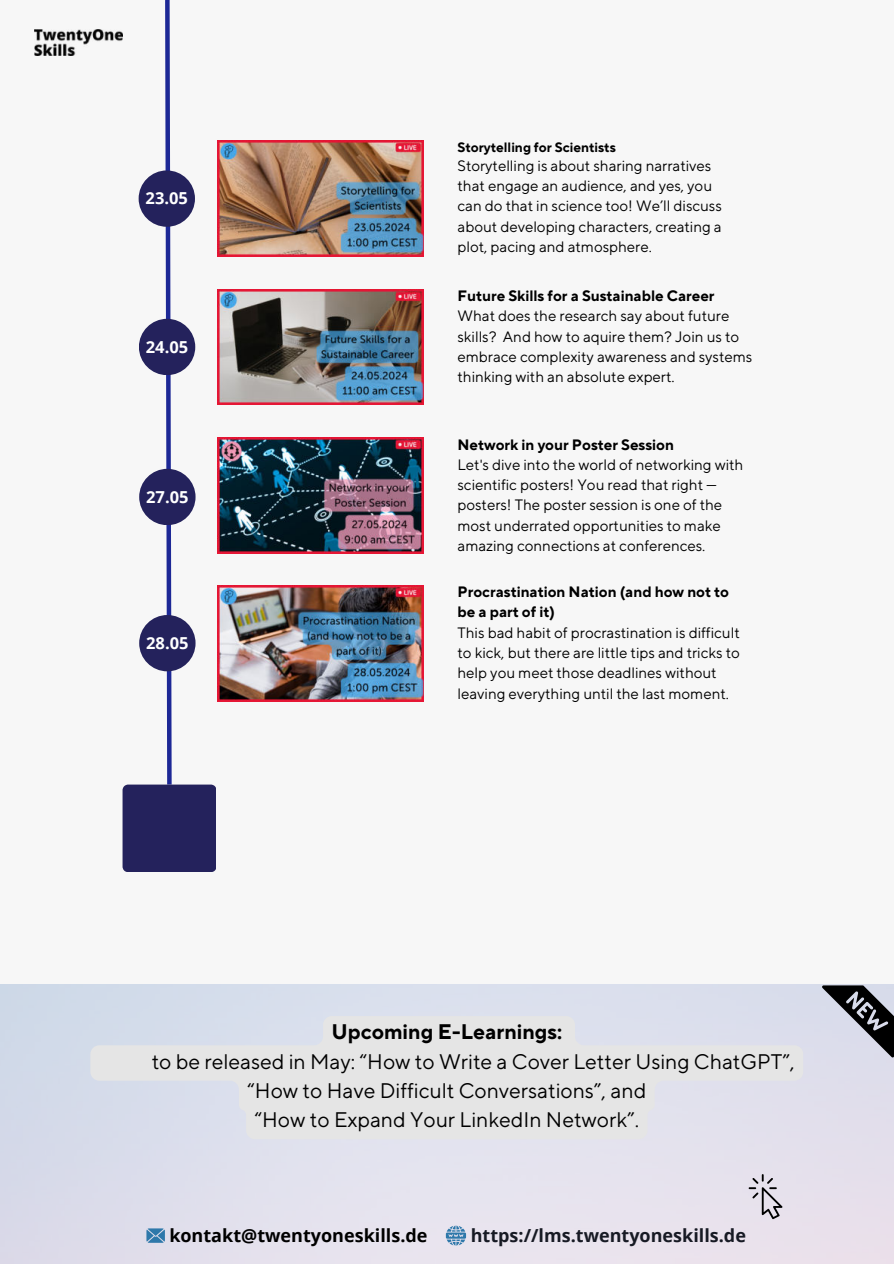
<style>
.page{position:relative;width:894px;height:1264px;background:#fff}
.page>*{position:absolute;margin:0;border:0;box-sizing:border-box;transform-origin:0 0}
.t1{font:21px "TT Norms Pro";color:#000}
.t2{font:700 21px "TT Norms Pro";color:#000}
.t3{font:700 18px "Open Sans";color:#171a24}
.t4{font:700 18px "Open Sans";color:#000}
.t5{font:700 16.5px "Open Sans";color:#fff}
.t6{font:15px/20.2px "TT Norms Pro";color:#000}
.t7{font:700 15px/20.2px "TT Norms Pro";color:#000}
.t8{font:700 13.5px "TT Norms Pro";color:#000}
</style>
<div class="page">
<div style="left:0;top:0;width:893px;height:1263px;background:#f7f7f7"></div>
<img style="left:0;top:984px;width:893px;height:279px">
<svg style="left:446px;top:1225px;width:20px;height:20px"></svg>
<svg style="left:146px;top:1228px;width:18px;height:14px"></svg>
<svg style="left:122px;top:0;width:94px;height:872px"></svg>
<img style="left:34px;top:30px;width:88px;height:26px">
<svg style="left:821px;top:985px;width:72px;height:72px;background:#8b8c96"></svg>
<svg style="left:748px;top:1174px;width:34px;height:45px;background:#c0bcc5"></svg>
<img style="left:217px;top:141px;width:206px;height:115px">
<img style="left:217px;top:289px;width:206px;height:116px">
<div style="left:139px;top:469px;width:56px;height:56px;background:#24225c;border-radius:50%"></div>
<img style="left:217px;top:585px;width:206px;height:116px">
<div style="left:139px;top:615px;width:56px;height:56px;background:#24225c;border-radius:50%"></div>
<img style="left:217px;top:437px;width:206px;height:116px">
<svg style="left:90px;top:1016px;width:713px;height:123px;background:#e1e2e7"></svg>
<p class="t5" style="left:145px;top:187px;width:44px">23.05</p>
<p class="t5" style="left:146px;top:335px;width:44px">24.05</p>
<p class="t5" style="left:146px;top:485px;width:44px">27.05</p>
<p class="t5" style="left:146px;top:631px;width:44px">28.05</p>
<p class="t8" style="left:457px;top:137px;width:160px">Storytelling for Scientists</p>
<p class="t6" style="left:457px;top:154px;width:266px">Storytelling is about sharing narratives that engage an audience, and yes, you can do that in science too! We’ll discuss about developing characters, creating a plot, pacing and atmosphere.</p>
<p class="t7" style="left:457px;top:284px;width:258px">Future Skills for a Sustainable Career</p>
<p class="t6" style="left:457px;top:305px;width:296px">What does the research say about future skills? And how to aquire them? Join us to embrace complexity awareness and systems thinking with an absolute expert.</p>
<p class="t7" style="left:457px;top:433px;width:218px">Network in your Poster Session</p>
<p class="t6" style="left:457px;top:453px;width:287px">Let's dive into the world of networking with scientific posters! You read that right — posters! The poster session is one of the most underrated opportunities to make amazing connections at conferences.</p>
<p class="t7" style="left:457px;top:580px;width:273px">Procrastination Nation (and how not to be a part of it)</p>
<p class="t6" style="left:457px;top:621px;width:284px">This bad habit of procrastination is difficult to kick, but there are little tips and tricks to help you meet those deadlines without leaving everything until the last moment.</p>
<h1 class="t2" style="left:331px;top:1016px;width:232px">Upcoming E-Learnings:</h1>
<h1 class="t1" style="left:152px;top:1046px;width:644px">to be released in May: “How to Write a Cover Letter Using ChatGPT”,</h1>
<h1 class="t1" style="left:247px;top:1075px;width:400px">“How to Have Difficult Conversations”, and</h1>
<h1 class="t1" style="left:254px;top:1104px;width:386px">“How to Expand Your LinkedIn Network”.</h1>
<p class="t4" style="left:169px;top:1223px;width:259px">kontakt@twentyoneskills.de</p>
<p class="t3" style="left:470px;top:1222px;width:277px">https://lms.twentyoneskills.de</p>
</div>
